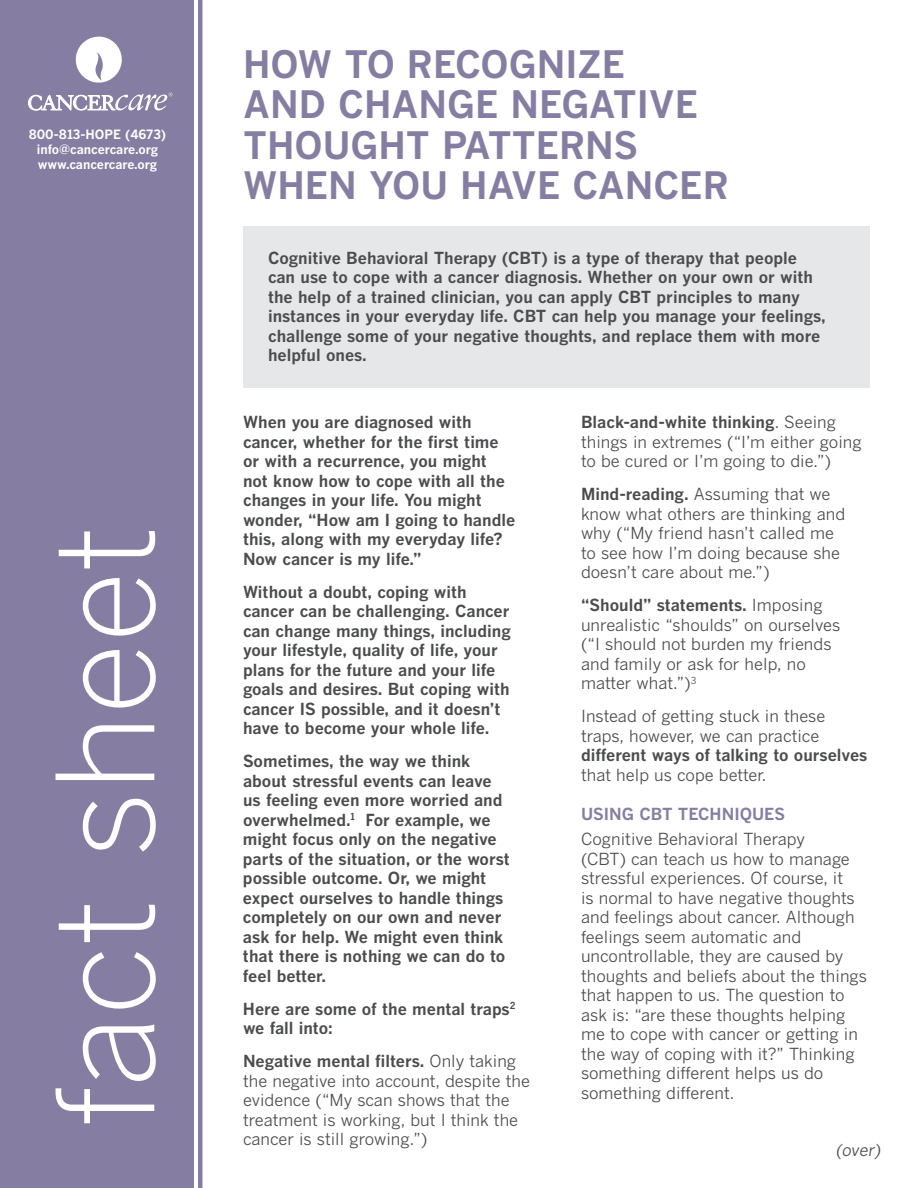
<style>
.page{position:relative;width:918px;height:1188px;background:#fff}
.page>*{position:absolute;margin:0;border:0;box-sizing:border-box;transform-origin:0 0}
.t1{font:300 133.5px "Benton Gothic";color:#fff}
.t2{font:700 37.5px/40.5px "Benton Gothic";color:#867ea2}
.t3{font:700 16.5px/19.5px "Benton Gothic";color:#4b4c4d}
.t4{font:16.5px/19.5px "Benton Gothic";color:#4b4c4d}
.t5{font:700 16.5px "Benton Gothic";color:#867ea2}
.t6{font:italic 16.5px "Benton Gothic";color:#4b4c4d}
.t7{font:700 12.75px/15px "Benton Gothic";color:#fff;text-align:center}
.s1{font-weight:700}
</style>
<div class="page">
<div style="left:0;top:0;width:193px;height:1188px;background:#867ea2"></div>
<hr style="left:198px;top:0;width:4px;height:1188px;background:#867ea2">
<div style="left:243px;top:226px;width:626px;height:162px;background:#e6e7e9"></div>
<svg style="left:75px;top:36px;width:47px;height:47px"></svg>
<svg style="left:28px;top:93px;width:144px;height:17px"></svg>
<p class="t7" style="left:29px;top:126px;width:139px">800-813-HOPE (4673) info@cancercare.org www.cancercare.org</p>
<h1 class="t1" style="left:27px;top:1127px;width:603px;rotate:-90deg">fact sheet</h1>
<h2 class="t2" style="left:243px;top:43px;width:487px">HOW TO RECOGNIZE<br>AND CHANGE NEGATIVE<br>THOUGHT PATTERNS<br>WHEN YOU HAVE CANCER</h2>
<p class="t3" style="left:268px;top:248px;width:559px">Cognitive Behavioral Therapy (CBT) is a type of therapy that people can use to cope with a cancer diagnosis. Whether on your own or with the help of a trained clinician, you can apply CBT principles to many instances in your everyday life. CBT can help you manage your feelings, challenge some of your negative thoughts, and replace them with more helpful ones.</p>
<p class="t3" style="left:243px;top:412px;width:274px">When you are diagnosed with cancer, whether for the first time or with a recurrence, you might not know how to cope with all the changes in your life. You might wonder, “How am I going to handle this, along with my everyday life?<br>Now cancer is my life.”</p>
<p class="t3" style="left:243px;top:581px;width:269px">Without a doubt, coping with cancer can be challenging. Cancer can change many things, including your lifestyle, quality of life, your plans for the future and your life goals and desires. But coping with cancer IS possible, and it doesn’t have to become your whole life.</p>
<p class="t3" style="left:243px;top:751px;width:268px">Sometimes, the way we think about stressful events can leave us feeling even more worried and overwhelmed.<sup>1</sup> For example, we might focus only on the negative parts of the situation, or the worst possible outcome. Or, we might expect ourselves to handle things completely on our own and never ask for help. We might even think that there is nothing we can do to feel better.</p>
<p class="t3" style="left:243px;top:998px;width:274px">Here are some of the mental traps<sup>2 </sup>we fall into:</p>
<p class="t4" style="left:243px;top:1051px;width:289px"><span class="s1">Negative mental filters.</span> Only taking the negative into account, despite the evidence (“My scan shows that the treatment is working, but I think the cancer is still growing.”)</p>
<p class="t4" style="left:581px;top:412px;width:282px"><span class="s1">Black-and-white thinking</span>. Seeing things in extremes (“I’m either going to be cured or I’m going to die.”)</p>
<p class="t4" style="left:581px;top:484px;width:266px"><span class="s1">Mind-reading.</span> Assuming that we know what others are thinking and why (“My friend hasn’t called me to see how I’m doing because she doesn’t care about me.”)</p>
<p class="t4" style="left:581px;top:595px;width:261px"><span class="s1">“Should” statements.</span> Imposing unrealistic “shoulds” on ourselves (“I should not burden my friends and family or ask for help, no matter what.”)<sup>3</sup></p>
<p class="t4" style="left:581px;top:706px;width:246px">Instead of getting stuck in these traps, however, we can practice</p>
<p class="t3" style="left:581px;top:745px;width:288px">different ways of talking to ourselves</p>
<p class="t4" style="left:581px;top:765px;width:187px">that help us cope better.</p>
<p class="t5" style="left:581px;top:803px;width:206px">USING CBT TECHNIQUES</p>
<p class="t4" style="left:581px;top:829px;width:288px">Cognitive Behavioral Therapy<br>(CBT) can teach us how to manage stressful experiences. Of course, it<br>is normal to have negative thoughts and feelings about cancer. Although feelings seem automatic and uncontrollable, they are caused by thoughts and beliefs about the things that happen to us. The question to ask is: “are these thoughts helping me to cope with cancer or getting in the way of coping with it?” Thinking something different helps us do something different.</p>
<p class="t6" style="left:837px;top:1140px;width:46px">(over)</p>
</div>
